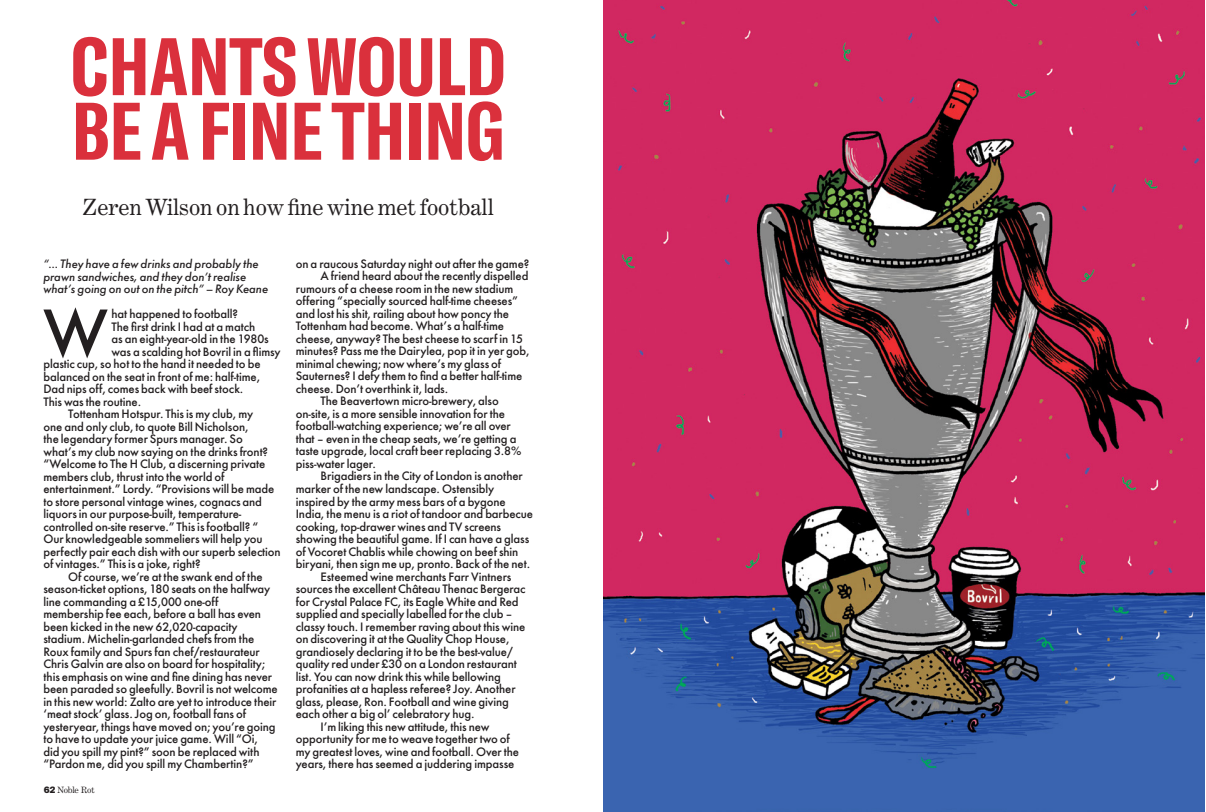
<style>
.page{position:relative;width:1206px;height:812px;background:#fff}
.page>*{position:absolute;margin:0;border:0;box-sizing:border-box;transform-origin:0 0}
.t1{font:700 extra-condensed 80.12px/64.5px "GT America";color:#da303c}
.t2{font:500 61px "Futura";color:#231f20}
.t3{font:22.5px "Century Expanded";letter-spacing:-.005em;color:#231f20}
.t4{font:500 11.25px "Futura";letter-spacing:-.01em;color:#231f20}
.t5{font:italic 500 11.25px/12.5px "Futura";letter-spacing:-.01em;color:#231f20}
.t6{font:8.75px "Century Expanded";letter-spacing:-.03em;color:#231f20}
.s1{font-family:"Suisse Intl";font-weight:900}
</style>
<div class="page">
<img style="left:603px;top:1px;width:602px;height:810px">
<h1 class="t1" style="left:71px;top:34px;width:436px">CHANTS WOULD<br>BE A FINE THING</h1>
<h3 class="t3" style="left:82px;top:193px;width:413px">Zeren Wilson on how fine wine met football</h3>
<p class="t5" style="left:43px;top:257px;width:226px">“… They have a few drinks and probably the prawn sandwiches, and they don’t realise what’s going on out on the pitch” – Roy Keane</p>
<h2 class="t2" style="left:43px;top:292px;width:66px">W</h2>
<p class="t4" style="left:112px;top:306px;width:128px">hat happened to football?</p>
<p class="t4" style="left:112px;top:319px;width:145px">The first drink I had at a match</p>
<p class="t4" style="left:112px;top:331px;width:159px">as an eight-year-old in the 1980s</p>
<p class="t4" style="left:112px;top:344px;width:171px">was a scalding hot Bovril in a flimsy</p>
<p class="t4" style="left:43px;top:356px;width:219px">plastic cup, so hot to the hand it needed to be</p>
<p class="t4" style="left:43px;top:369px;width:218px">balanced on the seat in front of me: half-time,</p>
<p class="t4" style="left:43px;top:381px;width:202px">Dad nips off, comes back with beef stock.</p>
<p class="t4" style="left:43px;top:394px;width:99px">This was the routine.</p>
<p class="t4" style="left:68px;top:406px;width:186px">Tottenham Hotspur. This is my club, my</p>
<p class="t4" style="left:43px;top:419px;width:207px">one and only club, to quote Bill Nicholson,</p>
<p class="t4" style="left:43px;top:431px;width:201px">the legendary former Spurs manager. So</p>
<p class="t4" style="left:43px;top:444px;width:226px">what’s my club now saying on the drinks front?</p>
<p class="t4" style="left:43px;top:456px;width:223px">“Welcome to The H Club, a discerning private</p>
<p class="t4" style="left:43px;top:469px;width:183px">members club, thrust into the world of</p>
<p class="t4" style="left:43px;top:481px;width:233px">entertainment.” Lordy. “Provisions will be made</p>
<p class="t4" style="left:43px;top:494px;width:220px">to store personal vintage wines, cognacs and</p>
<p class="t4" style="left:43px;top:506px;width:199px">liquors in our purpose-built, temperature-</p>
<p class="t4" style="left:43px;top:519px;width:216px">controlled on-site reserve.” This is football? “</p>
<p class="t4" style="left:43px;top:531px;width:221px">Our knowledgeable sommeliers will help you</p>
<p class="t4" style="left:43px;top:544px;width:239px">perfectly pair each dish with our superb selection</p>
<p class="t4" style="left:43px;top:556px;width:159px">of vintages.” This is a joke, right?</p>
<p class="t4" style="left:68px;top:569px;width:196px">Of course, we’re at the swank end of the</p>
<p class="t4" style="left:43px;top:581px;width:228px">season-ticket options, 180 seats on the halfway</p>
<p class="t4" style="left:43px;top:594px;width:177px">line commanding a £15,000 one-off</p>
<p class="t4" style="left:43px;top:606px;width:219px">membership fee each, before a ball has even</p>
<p class="t4" style="left:43px;top:619px;width:196px">been kicked in the new 62,020-capacity</p>
<p class="t4" style="left:43px;top:631px;width:212px">stadium. Michelin-garlanded chefs from the</p>
<p class="t4" style="left:43px;top:644px;width:218px">Roux family and Spurs fan chef/restaurateur</p>
<p class="t4" style="left:43px;top:656px;width:223px">Chris Galvin are also on board for hospitality;</p>
<p class="t4" style="left:43px;top:669px;width:230px">this emphasis on wine and fine dining has never</p>
<p class="t4" style="left:43px;top:681px;width:236px">been paraded so gleefully. Bovril is not welcome</p>
<p class="t4" style="left:43px;top:694px;width:234px">in this new world: Zalto are yet to introduce their</p>
<p class="t4" style="left:43px;top:706px;width:204px">‘meat stock’ glass. Jog on, football fans of</p>
<p class="t4" style="left:43px;top:719px;width:234px">yesteryear, things have moved on; you’re going</p>
<p class="t4" style="left:43px;top:731px;width:216px">to have to update your juice game. Will “Oi,</p>
<p class="t4" style="left:43px;top:744px;width:218px">did you spill my pint?” soon be replaced with</p>
<p class="t4" style="left:43px;top:756px;width:212px">“Pardon me, did you spill my Chambertin?”</p>
<p class="t6" style="left:44px;top:784px;width:52px"><span class="s1">62</span> Noble Rot</p>
<p class="t4" style="left:296px;top:256px;width:235px">on a raucous Saturday night out after the game?</p>
<p class="t4" style="left:321px;top:269px;width:209px">A friend heard about the recently dispelled</p>
<p class="t4" style="left:296px;top:281px;width:219px">rumours of a cheese room in the new stadium</p>
<p class="t4" style="left:296px;top:294px;width:224px">offering “specially sourced half-time cheeses”</p>
<p class="t4" style="left:296px;top:306px;width:215px">and lost his shit, railing about how poncy the</p>
<p class="t4" style="left:296px;top:319px;width:210px">Tottenham had become. What’s a half-time</p>
<p class="t4" style="left:296px;top:331px;width:229px">cheese, anyway? The best cheese to scarf in 15</p>
<p class="t4" style="left:296px;top:344px;width:235px">minutes? Pass me the Dairylea, pop it in yer gob,</p>
<p class="t4" style="left:296px;top:356px;width:207px">minimal chewing; now where’s my glass of</p>
<p class="t4" style="left:296px;top:369px;width:228px">Sauternes? I defy them to find a better half-time</p>
<p class="t4" style="left:296px;top:381px;width:154px">cheese. Don’t overthink it, lads.</p>
<p class="t4" style="left:321px;top:394px;width:180px">The Beavertown micro-brewery, also</p>
<p class="t4" style="left:296px;top:406px;width:211px">on-site, is a more sensible innovation for the</p>
<p class="t4" style="left:296px;top:419px;width:217px">football-watching experience; we’re all over</p>
<p class="t4" style="left:296px;top:431px;width:222px">that – even in the cheap seats, we’re getting a</p>
<p class="t4" style="left:296px;top:444px;width:227px">taste upgrade, local craft beer replacing 3.8%</p>
<p class="t4" style="left:296px;top:456px;width:82px">piss-water lager.</p>
<p class="t4" style="left:321px;top:469px;width:204px">Brigadiers in the City of London is another</p>
<p class="t4" style="left:296px;top:481px;width:200px">marker of the new landscape. Ostensibly</p>
<p class="t4" style="left:296px;top:494px;width:211px">inspired by the army mess bars of a bygone</p>
<p class="t4" style="left:296px;top:506px;width:239px">India, the menu is a riot of tandoor and barbecue</p>
<p class="t4" style="left:296px;top:519px;width:207px">cooking, top-drawer wines and TV screens</p>
<p class="t4" style="left:296px;top:531px;width:235px">showing the beautiful game. If I can have a glass</p>
<p class="t4" style="left:296px;top:544px;width:224px">of Vocoret Chablis while chowing on beef shin</p>
<p class="t4" style="left:296px;top:556px;width:236px">biryani, then sign me up, pronto. Back of the net.</p>
<p class="t4" style="left:321px;top:569px;width:192px">Esteemed wine merchants Farr Vintners</p>
<p class="t4" style="left:296px;top:581px;width:231px">sources the excellent Château Thenac Bergerac</p>
<p class="t4" style="left:296px;top:594px;width:224px">for Crystal Palace FC, its Eagle White and Red</p>
<p class="t4" style="left:296px;top:606px;width:218px">supplied and specially labelled for the club –</p>
<p class="t4" style="left:296px;top:619px;width:231px">classy touch. I remember raving about this wine</p>
<p class="t4" style="left:296px;top:631px;width:215px">on discovering it at the Quality Chop House,</p>
<p class="t4" style="left:296px;top:644px;width:219px">grandiosely declaring it to be the best-value/</p>
<p class="t4" style="left:296px;top:656px;width:223px">quality red under £30 on a London restaurant</p>
<p class="t4" style="left:296px;top:669px;width:207px">list. You can now drink this while bellowing</p>
<p class="t4" style="left:296px;top:681px;width:221px">profanities at a hapless referee? Joy. Another</p>
<p class="t4" style="left:296px;top:694px;width:215px">glass, please, Ron. Football and wine giving</p>
<p class="t4" style="left:296px;top:706px;width:180px">each other a big ol’ celebratory hug.</p>
<p class="t4" style="left:321px;top:719px;width:171px">I’m liking this new attitude, this new</p>
<p class="t4" style="left:296px;top:731px;width:216px">opportunity for me to weave together two of</p>
<p class="t4" style="left:296px;top:744px;width:225px">my greatest loves, wine and football. Over the</p>
<p class="t4" style="left:296px;top:756px;width:220px">years, there has seemed a juddering impasse</p>
</div>
